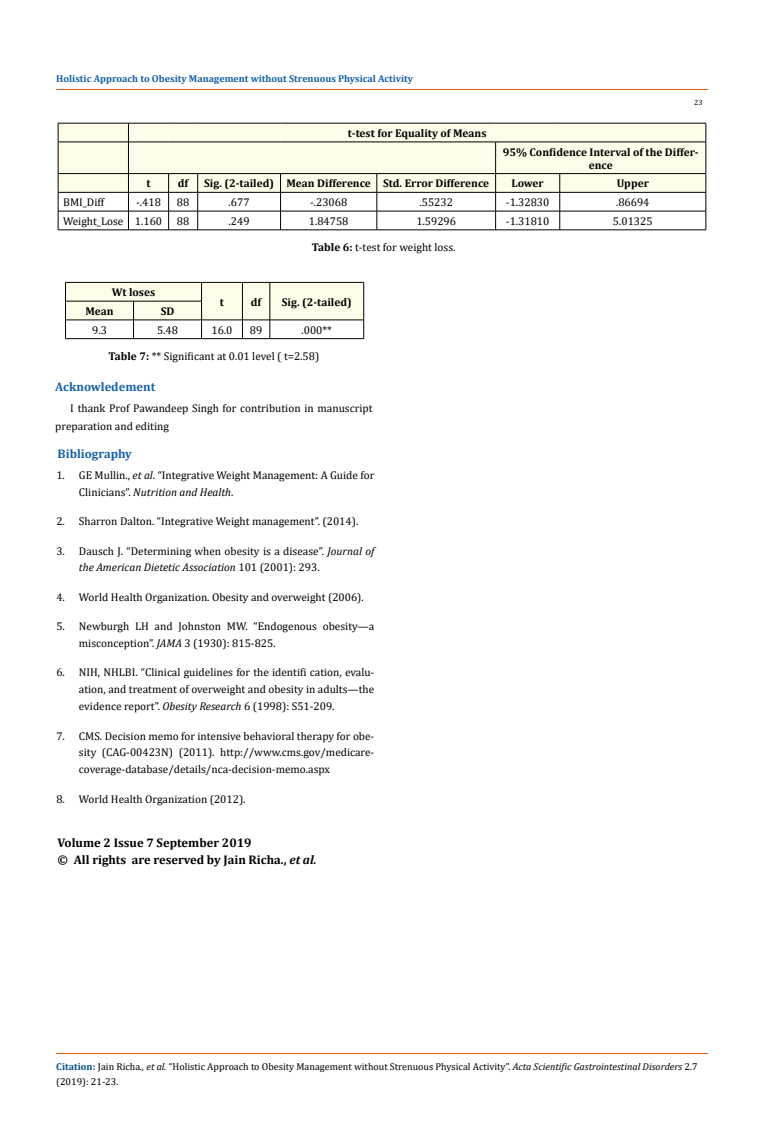
<style>
.page{position:relative;width:764px;height:1140px;background:#fff}
.page>*{position:absolute;margin:0;border:0;box-sizing:border-box;transform-origin:0 0}
.t1{font:700 12.5px/17.5px "Cambria";color:#000}
.t2{font:700 12.5px "Cambria";color:#1560a6}
.t3{font:11.25px/16.9px "Cambria";color:#000}
.t4{font:700 11.25px/13px "Cambria";color:#000;text-align:center}
.t5{font:10px/15px "Cambria";color:#000}
.t6{font:700 10px "Cambria";color:#1560a6}
.t7{font:7.5px "Cambria";color:#000}
.s1{font-weight:700}
.s2{font-style:italic}
.s3{font-weight:700;color:#035089}
</style>
<div class="page">
<div style="left:59px;top:124px;width:646px;height:68px;background:#fffde9"></div>
<hr style="left:58px;top:123px;width:70px;height:1px;background:#000">
<svg style="left:58px;top:123px;width:1px;height:19px"></svg>
<hr style="left:128px;top:123px;width:41px;height:1px;background:#000">
<svg style="left:128px;top:123px;width:1px;height:19px"></svg>
<svg style="left:169px;top:123px;width:29px;height:1px"></svg>
<hr style="left:198px;top:123px;width:82px;height:1px;background:#000">
<hr style="left:280px;top:123px;width:97px;height:1px;background:#000">
<hr style="left:377px;top:123px;width:118px;height:1px;background:#000">
<hr style="left:495px;top:123px;width:65px;height:1px;background:#000">
<hr style="left:560px;top:123px;width:146px;height:1px;background:#000">
<svg style="left:705px;top:123px;width:1px;height:19px"></svg>
<hr style="left:58px;top:142px;width:70px;height:1px;background:#000">
<hr style="left:58px;top:142px;width:1px;height:31px;background:#000">
<hr style="left:128px;top:142px;width:41px;height:1px;background:#000">
<hr style="left:128px;top:142px;width:1px;height:31px;background:#000">
<svg style="left:169px;top:142px;width:29px;height:1px"></svg>
<hr style="left:198px;top:142px;width:82px;height:1px;background:#000">
<hr style="left:280px;top:142px;width:97px;height:1px;background:#000">
<hr style="left:377px;top:142px;width:118px;height:1px;background:#000">
<hr style="left:495px;top:142px;width:65px;height:1px;background:#000">
<hr style="left:495px;top:142px;width:1px;height:31px;background:#000">
<hr style="left:560px;top:142px;width:146px;height:1px;background:#000">
<hr style="left:705px;top:142px;width:1px;height:31px;background:#000">
<hr style="left:58px;top:173px;width:70px;height:1px;background:#000">
<hr style="left:128px;top:173px;width:41px;height:1px;background:#000">
<hr style="left:198px;top:173px;width:82px;height:1px;background:#000">
<hr style="left:280px;top:173px;width:97px;height:1px;background:#000">
<hr style="left:377px;top:173px;width:118px;height:1px;background:#000">
<hr style="left:495px;top:173px;width:65px;height:1px;background:#000">
<hr style="left:560px;top:173px;width:146px;height:1px;background:#000">
<hr style="left:58px;top:192px;width:70px;height:1px;background:#000">
<hr style="left:128px;top:192px;width:41px;height:1px;background:#000">
<hr style="left:198px;top:192px;width:82px;height:1px;background:#000">
<hr style="left:280px;top:192px;width:97px;height:1px;background:#000">
<hr style="left:377px;top:192px;width:118px;height:1px;background:#000">
<hr style="left:495px;top:192px;width:65px;height:1px;background:#000">
<hr style="left:560px;top:192px;width:146px;height:1px;background:#000">
<hr style="left:58px;top:211px;width:70px;height:1px;background:#000">
<svg style="left:58px;top:174px;width:1px;height:56px"></svg>
<hr style="left:128px;top:211px;width:41px;height:1px;background:#000">
<svg style="left:128px;top:174px;width:1px;height:56px"></svg>
<hr style="left:198px;top:211px;width:82px;height:1px;background:#000">
<hr style="left:280px;top:211px;width:97px;height:1px;background:#000">
<svg style="left:280px;top:174px;width:1px;height:56px"></svg>
<hr style="left:377px;top:211px;width:118px;height:1px;background:#000">
<svg style="left:377px;top:174px;width:1px;height:56px"></svg>
<hr style="left:495px;top:211px;width:65px;height:1px;background:#000">
<svg style="left:495px;top:174px;width:1px;height:56px"></svg>
<hr style="left:560px;top:211px;width:146px;height:1px;background:#000">
<svg style="left:559px;top:174px;width:1px;height:56px"></svg>
<svg style="left:705px;top:174px;width:1px;height:56px"></svg>
<hr style="left:58px;top:230px;width:70px;height:1px;background:#000">
<hr style="left:128px;top:230px;width:41px;height:1px;background:#000">
<svg style="left:168px;top:173px;width:30px;height:58px"></svg>
<hr style="left:198px;top:230px;width:82px;height:1px;background:#000">
<hr style="left:280px;top:230px;width:97px;height:1px;background:#000">
<hr style="left:377px;top:230px;width:118px;height:1px;background:#000">
<hr style="left:495px;top:230px;width:65px;height:1px;background:#000">
<hr style="left:560px;top:230px;width:146px;height:1px;background:#000">
<svg style="left:65px;top:282px;width:299px;height:57px"></svg>
<hr style="left:270px;top:338px;width:94px;height:1px;background:#000">
<hr style="left:56px;top:90px;width:652px;height:1px;background:#e05d1a">
<hr style="left:56px;top:1053px;width:652px;height:1px;background:#e05d1a">
<p class="t6" style="left:56px;top:71px;width:358px">Holistic Approach to Obesity Management without Strenuous Physical Activity</p>
<p class="t4" style="left:348px;top:126px;width:140px">t-test for Equality of Means</p>
<p class="t7" style="left:694px;top:98px;width:10px">23</p>
<p class="t4" style="left:503px;top:145px;width:197px">95% Confidence Interval of the Differ&shy;ence</p>
<p class="t4" style="left:146px;top:177px;width:6px">t</p>
<p class="t4" style="left:178px;top:177px;width:12px">df</p>
<p class="t4" style="left:204px;top:177px;width:287px">Sig. (2-tailed) Mean Difference Std. Error Difference</p>
<p class="t4" style="left:511px;top:177px;width:34px">Lower</p>
<p class="t4" style="left:617px;top:177px;width:34px">Upper</p>
<p class="t3" style="left:63px;top:194px;width:43px">BMI_Diff</p>
<p class="t3" style="left:136px;top:194px;width:26px">-.418</p>
<p class="t3" style="left:177px;top:194px;width:14px">88</p>
<p class="t3" style="left:229px;top:194px;width:23px">.677</p>
<p class="t3" style="left:310px;top:194px;width:39px">-.23068</p>
<p class="t3" style="left:419px;top:194px;width:35px">.55232</p>
<p class="t3" style="left:506px;top:194px;width:45px">-1.32830</p>
<p class="t3" style="left:616px;top:194px;width:35px">.86694</p>
<p class="t3" style="left:63px;top:213px;width:101px">Weight_Lose 1.160</p>
<p class="t3" style="left:177px;top:213px;width:14px">88</p>
<p class="t3" style="left:229px;top:213px;width:23px">.249</p>
<p class="t3" style="left:309px;top:213px;width:41px">1.84758</p>
<p class="t3" style="left:416px;top:213px;width:41px">1.59296</p>
<p class="t3" style="left:506px;top:213px;width:45px">-1.31810</p>
<p class="t3" style="left:613px;top:213px;width:41px">5.01325</p>
<p class="t3" style="left:312px;top:239px;width:145px"><span class="s1">Table 6:</span> t-test for weight loss.</p>
<p class="t4" style="left:112px;top:285px;width:45px">Wt loses</p>
<p class="t4" style="left:220px;top:295px;width:6px">t</p>
<p class="t4" style="left:251px;top:295px;width:12px">df</p>
<p class="t4" style="left:282px;top:295px;width:71px">Sig. (2-tailed)</p>
<p class="t4" style="left:85px;top:304px;width:30px">Mean</p>
<p class="t4" style="left:161px;top:304px;width:15px">SD</p>
<p class="t3" style="left:92px;top:321px;width:16px">9.3</p>
<p class="t3" style="left:157px;top:321px;width:23px">5.48</p>
<p class="t3" style="left:211px;top:321px;width:23px">16.0</p>
<p class="t3" style="left:250px;top:321px;width:14px">89</p>
<p class="t3" style="left:301px;top:321px;width:32px">.000**</p>
<p class="t3" style="left:109px;top:347px;width:212px"><span class="s1">Table 7:</span> ** Significant at 0.01 level ( t=2.58)</p>
<p class="t2" style="left:55px;top:378px;width:101px">Acknowledement</p>
<p class="t3" style="left:55px;top:400px;width:319px;line-height:17.5px;text-indent:15px">I thank Prof Pawandeep Singh for contribution in manuscript preparation and editing</p>
<p class="t2" style="left:58px;top:445px;width:76px">Bibliography</p>
<p class="t3" style="left:79px;top:467px;width:297px;text-indent:-22px">1. GE Mullin., <span class="s2">et al</span>. “Integrative Weight Management: A Guide for<br>Clinicians”. <span class="s2">Nutrition and Health</span>.</p>
<p class="t3" style="left:56px;top:513px;width:303px">2. Sharron Dalton. “Integrative Weight management”. (2014).</p>
<p class="t3" style="left:79px;top:542px;width:297px;text-indent:-22px">3. Dausch J. “Determining when obesity is a disease”. <span class="s2">Journal of the American Dietetic Association</span> 101 (2001): 293.</p>
<p class="t3" style="left:56px;top:589px;width:309px">4. World Health Organization. Obesity and overweight (2006).</p>
<p class="t3" style="left:79px;top:618px;width:297px;text-indent:-22px">5. Newburgh LH and Johnston MW. “Endogenous obesity—a misconception”. <span class="s2">JAMA</span> 3 (1930): 815-825.</p>
<p class="t3" style="left:79px;top:664px;width:297px;text-align:justify;text-indent:-22px">6. NIH, NHLBI. “Clinical guidelines for the identifi cation, evalu&shy;ation, and treatment of overweight and obesity in adults—the evidence report”. <span class="s2">Obesity Research</span> 6 (1998): S51-209.</p>
<p class="t3" style="left:79px;top:727px;width:297px;text-align:justify;text-indent:-22px">7. CMS. Decision memo for intensive behavioral therapy for obe&shy;sity (CAG-00423N) (2011). http://www.cms.gov/medicare&shy;coverage-database/details/nca-decision-memo.aspx</p>
<p class="t3" style="left:56px;top:790px;width:191px">8. World Health Organization (2012).</p>
<p class="t1" style="left:58px;top:833px;width:260px">Volume 2 Issue 7 September 2019<br>© All rights are reserved by Jain Richa., <span class="s2">et al.</span></p>
<p class="t5" style="left:56px;top:1059px;width:643px"><span class="s3">Citation:</span> Jain Richa<span class="s2">., et al.</span> “Holistic Approach to Obesity Management without Strenuous Physical Activity”. <span class="s2">Acta Scientific Gastrointestinal Disorders</span> 2.7 (2019): 21-23.</p>
</div>
